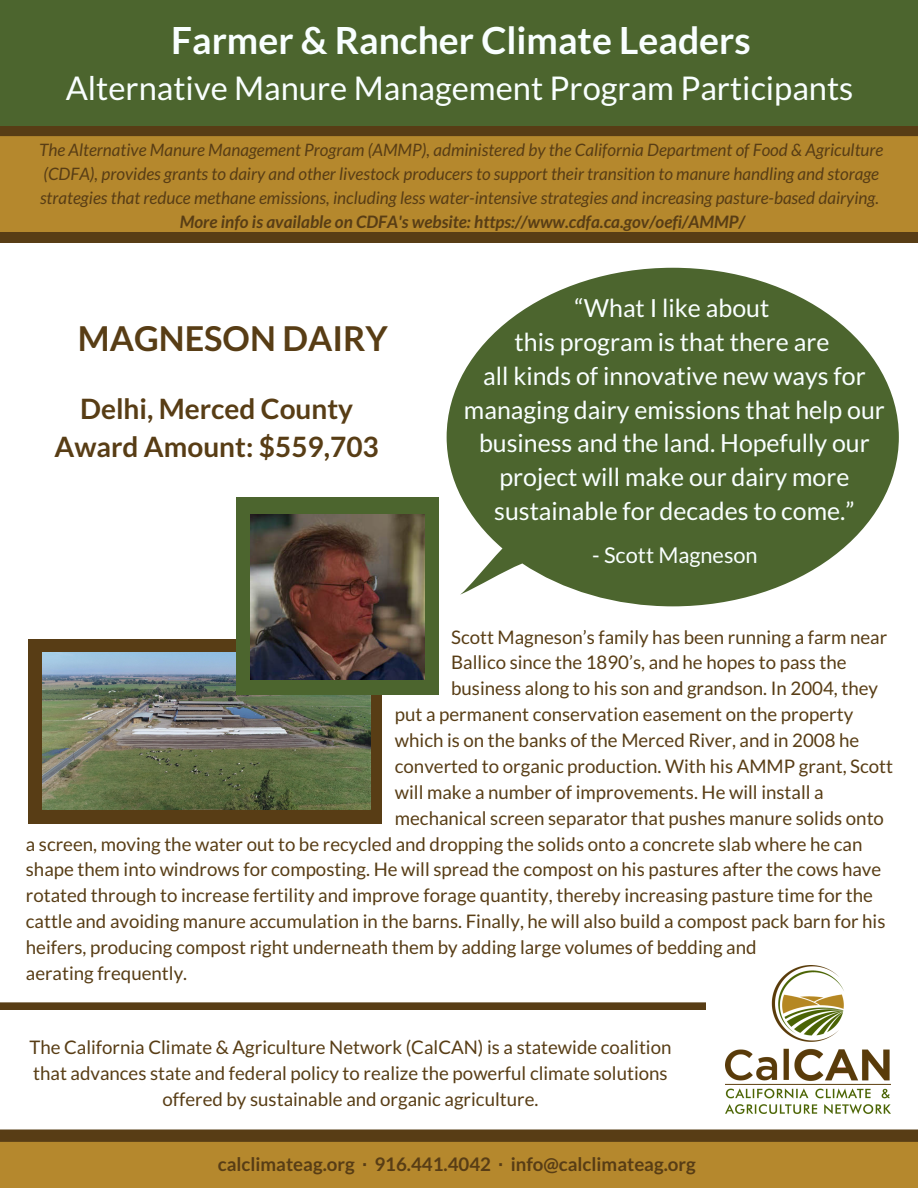
<style>
.page{position:relative;width:918px;height:1188px;background:#fff}
.page>*{position:absolute;margin:0;border:0;box-sizing:border-box;transform-origin:0 0}
.t1{font:700 37.35px "Lato";color:#f9ffff}
.t2{font:700 34.2px "Lato";color:#583d15}
.t3{font:32.7px "Lato";color:#f9ffff}
.t4{font:700 28.05px/38.2px "Lato";color:#583d15;text-align:center}
.t5{font:24.9px/33.8px "Lato";color:#f9ffff;text-align:center}
.t6{font:21.75px "Lato";color:#f9ffff}
.t7{font:18.75px/25.8px "Lato";color:#583d15}
.t8{font:700 18.75px "Lato";color:#583d15}
.t9{font:italic 17.1px/23.7px "Lato";color:#583d15}
.t10{font:italic 700 17.1px "Lato";color:#583d15}
.s1{font-family:"Liberation Sans"}
</style>
<div class="page">
<div style="left:0;top:1142px;width:918px;height:46px;background:#b5882d"></div>
<div style="left:0;top:0;width:918px;height:161px;background:#4c652e"></div>
<div style="left:28px;top:639px;width:353px;height:185px;background:#583d15"></div>
<svg style="left:447px;top:268px;width:452px;height:338px;fill:#4c652e"></svg>
<img style="left:726px;top:965px;width:165px;height:149px">
<div style="left:0;top:136px;width:918px;height:107px;background:#b5882d"></div>
<div style="left:0;top:126px;width:918px;height:10px;background:#583d15"></div>
<svg style="left:0;top:1002px;width:706px;height:8px;background:#5f4620"></svg>
<div style="left:0;top:1130px;width:918px;height:12px;background:#583d15"></div>
<div style="left:0;top:233px;width:918px;height:10px;background:#583d15"></div>
<img style="left:43px;top:652px;width:327px;height:158px">
<div style="left:236px;top:497px;width:203px;height:198px;background:#4c652e"></div>
<img style="left:251px;top:514px;width:173px;height:166px">
<h1 class="t1" style="left:171px;top:17px;width:581px">Farmer &amp; Rancher Climate Leaders</h1>
<h3 class="t3" style="left:66px;top:68px;width:789px">Alternative Manure Management Program Participants</h3>
<p class="t9" style="left:39px;top:138px;width:846px">The Alternative Manure Management Program (AMMP), administered by the California Department of Food &amp; Agriculture (CDFA), provides grants to dairy and other livestock producers to support their transition to manure handling and storage strategies that reduce methane emissions, including less water-intensive strategies and increasing pasture-based dairying.</p>
<p class="t10" style="left:180px;top:211px;width:567px">More info is available on CDFA's website: https://www.cdfa.ca.gov/oefi/AMMP/</p>
<h2 class="t2" style="left:78px;top:317px;width:311px">MAGNESON DAIRY</h2>
<h3 class="t4" style="left:54px;top:389px;width:326px">Delhi, Merced County<br>Award Amount: $559,703</h3>
<h3 class="t5" style="left:464px;top:291px;width:422px">“What I like about<br>this program is that there are<br>all kinds of innovative new ways for managing dairy emissions that help our business and the land. Hopefully our project will make our dairy more sustainable for decades to come.”</h3>
<p class="t6" style="left:592px;top:541px;width:167px">- Scott Magneson</p>
<p class="t7" style="left:451px;top:623px;width:438px">Scott Magneson’s family has been running a farm near<br>Ballico since the 1890’s, and he hopes to pass the business along to his son and grandson. In 2004, they</p>
<p class="t7" style="left:395px;top:701px;width:500px">put a permanent conservation easement on the property which is on the banks of the Merced River, and in 2008 he converted to organic production. With his AMMP grant, Scott will make a number of improvements. He will install a mechanical screen separator that pushes manure solids onto</p>
<p class="t7" style="left:26px;top:830px;width:861px">a screen, moving the water out to be recycled and dropping the solids onto a concrete slab where he can shape them into windrows for composting. He will spread the compost on his pastures after the cows have rotated through to increase fertility and improve forage quantity, thereby increasing pasture time for the cattle and avoiding manure accumulation in the barns. Finally, he will also build a compost pack barn for his heifers, producing compost right underneath them by adding large volumes of bedding and<br>aerating frequently.</p>
<p class="t7" style="left:29px;top:1034px;width:644px;text-align:center">The California Climate &amp; Agriculture Network (CalCAN) is a statewide coalition that advances state and federal policy to realize the powerful climate solutions offered by sustainable and organic agriculture.</p>
<p class="t8" style="left:218px;top:1153px;width:480px">calclimateag.org <span class="s1">·</span> 916.441.4042 <span class="s1">·</span> info@calclimateag.org</p>
</div>
